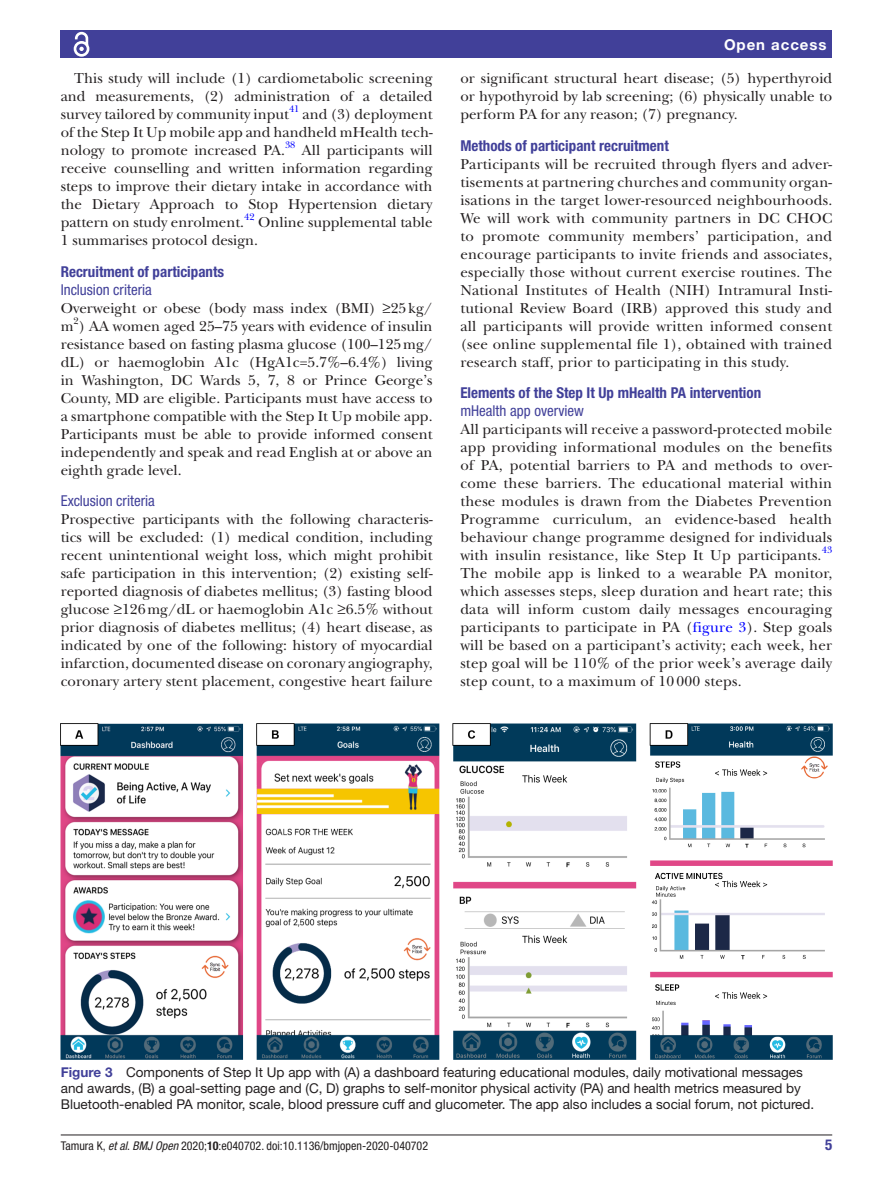
<style>
.page{position:relative;width:893px;height:1191px;background:#fff}
.page>*{position:absolute;margin:0;border:0;box-sizing:border-box;transform-origin:0 0}
.t1{font:15px/18px "New Baskerville";color:#231f20;text-align:justify}
.t2{font:700 condensed 15px "Helvetica Neue LT Std";color:#414099}
.t3{font:condensed 15px "Helvetica Neue LT Std";color:#414099}
.t4{font:700 15px "Helvetica Neue LT Std";letter-spacing:.065em;color:#fff}
.t5{font:13.5px/16.2px "Helvetica Neue LT Std";color:#231f20}
.t6{font:condensed 12px "Helvetica Neue LT Std";color:#231f20}
.t7{font:9.9px "New Baskerville";color:#00f}
.t8{font:9.9px "New Baskerville";color:#231f20}
.s1{color:#00f}
.s2{font-weight:700;color:#414099}
.s3{font-style:italic}
.s4{font-weight:700}
</style>
<div class="page">
<hr style="left:61px;top:1134px;width:771px;height:1px;background:#231f20">
<div style="left:61px;top:31px;width:771px;height:27px;background:#414099"></div>
<svg style="left:73px;top:31px;width:17px;height:26px"></svg>
<img style="left:61px;top:723px;width:771px;height:336px">
<p class="t1" style="left:61px;top:69px;width:373px;text-indent:14px">This study will include (1) cardiometabolic screening and measurements, (2) administration of a detailed survey tailored by community input</p>
<p class="t7" style="left:289px;top:103px;width:12px">41</p>
<p class="t1" style="left:61px;top:105px;width:373px;text-indent:242px">and (3) deployment of the Step It Up mobile app and handheld mHealth tech&shy;nology to promote increased PA.</p>
<p class="t7" style="left:285px;top:139px;width:12px">38</p>
<p class="t1" style="left:61px;top:141px;width:373px;text-indent:241px">All participants will receive counselling and written information regarding steps to improve their dietary intake in accordance with the Dietary Approach to Stop Hypertension dietary pattern on study enrolment.</p>
<p class="t7" style="left:244px;top:211px;width:12px">42</p>
<p class="t1" style="left:258px;top:213px;width:176px">Online supplemental table</p>
<p class="t1" style="left:61px;top:231px;width:199px">1 summarises protocol design.</p>
<p class="t2" style="left:61px;top:262px;width:165px">Recruitment of participants</p>
<p class="t3" style="left:61px;top:281px;width:93px">Inclusion criteria</p>
<p class="t1" style="left:61px;top:299px;width:373px">Overweight or obese (body mass index (BMI) ≥25kg/ m ) AA women aged 25–75 years with evidence of insulin</p>
<p class="t8" style="left:74px;top:315px;width:7px">2</p>
<p class="t1" style="left:61px;top:335px;width:373px">resistance based on fasting plasma glucose (100–125mg/ dL) or haemoglobin A1c (HgA1c=5.7%–6.4%) living in Washington, DC Wards 5, 7, 8 or Prince George’s County, MD are eligible. Participants must have access to a smartphone compatible with the Step It Up mobile app.<br>Participants must be able to provide informed consent independently and speak and read English at or above an eighth grade level.</p>
<p class="t3" style="left:61px;top:492px;width:96px">Exclusion criteria</p>
<p class="t1" style="left:61px;top:510px;width:373px">Prospective participants with the following characteris&shy;tics will be excluded: (1) medical condition, including recent unintentional weight loss, which might prohibit safe participation in this intervention; (2) existing self&shy;reported diagnosis of diabetes mellitus; (3) fasting blood glucose ≥126mg/dL or haemoglobin A1c ≥6.5% without prior diagnosis of diabetes mellitus; (4) heart disease, as indicated by one of the following: history of myocardial infarction, documented disease on coronary angiography, coronary artery stent placement, congestive heart failure</p>
<p class="t4" style="left:724px;top:35px;width:104px">Open access</p>
<p class="t1" style="left:460px;top:69px;width:373px">or significant structural heart disease; (5) hyperthyroid or hypothyroid by lab screening; (6) physically unable to perform PA for any reason; (7) pregnancy.</p>
<p class="t2" style="left:460px;top:136px;width:210px">Methods of participant recruitment</p>
<p class="t1" style="left:460px;top:155px;width:373px">Participants will be recruited through flyers and adver&shy;tisements at partnering churches and community organ&shy;isations in the target lower-resourced neighbourhoods.<br>We will work with community partners in DC CHOC to promote community members’ participation, and encourage participants to invite friends and associates, especially those without current exercise routines. The National Institutes of Health (NIH) Intramural Insti&shy;tutional Review Board (IRB) approved this study and all participants will provide written informed consent (see online supplemental file 1), obtained with trained research staff, prior to participating in this study.</p>
<p class="t2" style="left:460px;top:384px;width:302px">Elements of the Step It Up mHealth PA intervention</p>
<p class="t3" style="left:460px;top:402px;width:125px">mHealth app overview</p>
<p class="t1" style="left:460px;top:420px;width:373px">All participants will receive a password-protected mobile app providing informational modules on the benefits of PA, potential barriers to PA and methods to over&shy;come these barriers. The educational material within these modules is drawn from the Diabetes Prevention Programme curriculum, an evidence-based health behaviour change programme designed for individuals with insulin resistance, like Step It Up participants.</p>
<p class="t7" style="left:822px;top:544px;width:12px">43</p>
<p class="t1" style="left:460px;top:564px;width:373px">The mobile app is linked to a wearable PA monitor, which assesses steps, sleep duration and heart rate; this data will inform custom daily messages encouraging participants to participate in PA (<span class="s1">figure 3</span>). Step goals will be based on a participant’s activity; each week, her step goal will be 110% of the prior week’s average daily step count, to a maximum of 10 000 steps.</p>
<p class="t5" style="left:61px;top:1063px;width:755px"><span class="s2">Figure 3</span> Components of Step It Up app with (A) a dashboard featuring educational modules, daily motivational messages and awards, (B) a goal-setting page and (C, D) graphs to self-monitor physical activity (PA) and health metrics measured by<br>Bluetooth-enabled PA monitor, scale, blood pressure cuff and glucometer. The app also includes a social forum, not pictured.</p>
<p class="t6" style="left:61px;top:1138px;width:369px">Tamura K, <span class="s3">et al</span>. <span class="s3">BMJ Open</span> 2020;<span class="s4">10</span>:e040702. doi:10.1136/bmjopen-2020-040702</p>
<p class="t2" style="left:825px;top:1135px;width:9px">5</p>
</div>
